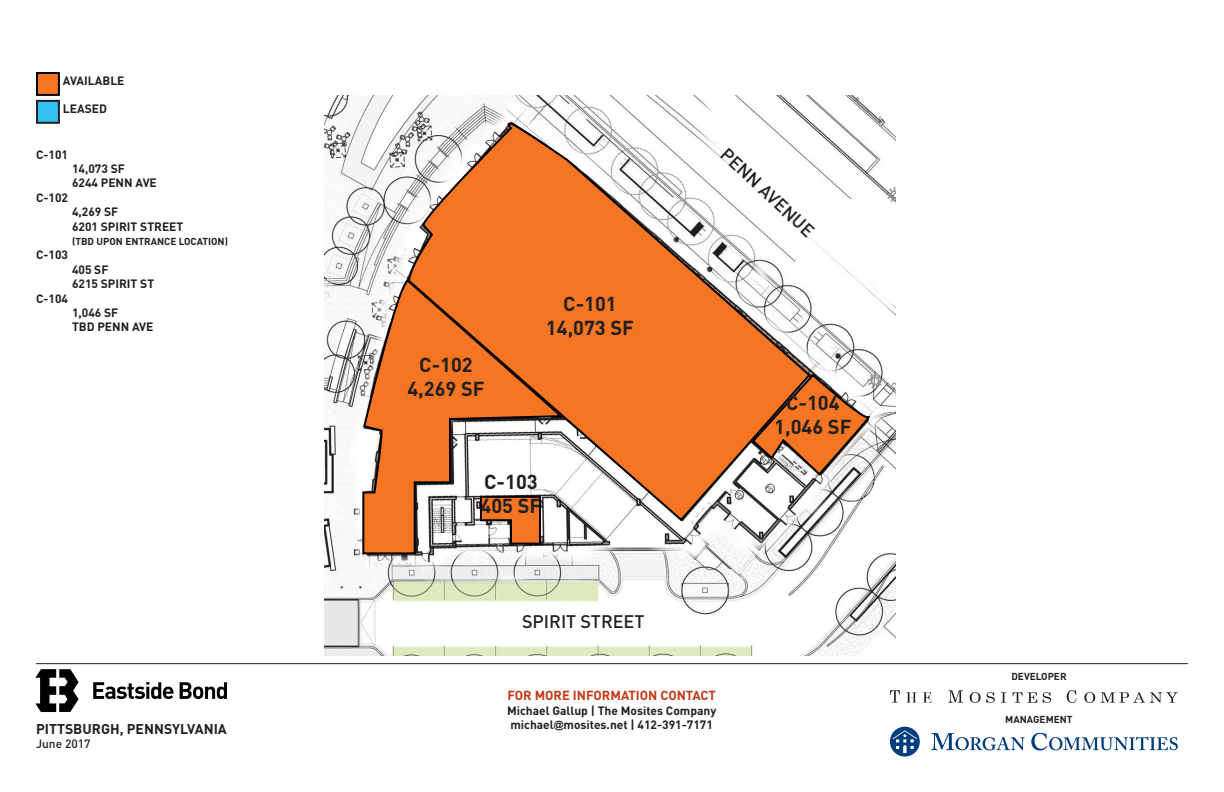
<style>
.page{position:relative;width:1224px;height:792px;background:#fff}
.page>*{position:absolute;margin:0;border:0;box-sizing:border-box;transform-origin:0 0}
.t1{font:700 20px/24px "DINOT";color:#231f20;text-align:center}
.t2{font:500 18px "DINOT";color:#231f20}
.t3{font:700 14px "DINOT";color:#231f20}
.t4{font:700 13px "DINOT";color:#c43915}
.t5{font:700 12px/14.4px "DINOT";color:#231f20}
.t6{font:500 12px "DINOT";color:#231f20}
.t7{font:700 10px "DINOT";color:#231f20}
.s1{font-family:"Arial";font-size:10px}
</style>
<div class="page">
<hr style="left:36px;top:663px;width:1152px;height:1px;background:#231f20">
<svg style="left:93px;top:682px;width:134px;height:17px"></svg>
<svg style="left:35px;top:669px;width:44px;height:43px"></svg>
<svg style="left:907px;top:692px;width:9px;height:11px"></svg>
<svg style="left:923px;top:692px;width:8px;height:11px"></svg>
<svg style="left:948px;top:690px;width:15px;height:13px"></svg>
<svg style="left:970px;top:692px;width:25px;height:11px"></svg>
<svg style="left:1001px;top:692px;width:5px;height:11px"></svg>
<svg style="left:1013px;top:692px;width:24px;height:11px"></svg>
<svg style="left:1043px;top:692px;width:8px;height:11px"></svg>
<svg style="left:1067px;top:690px;width:9px;height:13px"></svg>
<svg style="left:1084px;top:692px;width:11px;height:11px"></svg>
<svg style="left:1101px;top:692px;width:77px;height:11px"></svg>
<svg style="left:890px;top:690px;width:10px;height:13px"></svg>
<svg style="left:890px;top:727px;width:30px;height:30px"></svg>
<svg style="left:931px;top:733px;width:93px;height:17px"></svg>
<svg style="left:1031px;top:733px;width:147px;height:17px"></svg>
<img style="left:324px;top:95px;width:571px;height:560px">
<svg style="left:407px;top:120px;width:405px;height:403px"></svg>
<svg style="left:361px;top:279px;width:205px;height:276px"></svg>
<svg style="left:479px;top:495px;width:63px;height:52px"></svg>
<svg style="left:750px;top:375px;width:124px;height:104px"></svg>
<div style="left:36px;top:72px;width:24px;height:24px;background:#f57523;border:2px solid #000"></div>
<div style="left:37px;top:101px;width:22px;height:22px;background:#33c2f1"></div>
<div style="left:36px;top:100px;width:24px;height:24px;border:2px solid #231f20"></div>
<p class="t5" style="left:63px;top:73px;width:63px">AVAILABLE</p>
<p class="t5" style="left:63px;top:101px;width:46px">LEASED</p>
<p class="t5" style="left:36px;top:147px;width:34px">C-101</p>
<p class="t5" style="left:72px;top:161px;width:86px">14,073 SF<br>6244 PENN AVE</p>
<p class="t5" style="left:36px;top:190px;width:34px">C-102</p>
<p class="t5" style="left:72px;top:204px;width:113px">4,269 SF<br>6201 SPIRIT STREET</p>
<p class="t7" style="left:72px;top:235px;width:158px">(TBD UPON ENTRANCE LOCATION)</p>
<p class="t5" style="left:36px;top:248px;width:34px">C-103</p>
<p class="t5" style="left:72px;top:262px;width:84px">405 SF<br>6215 SPIRIT ST</p>
<p class="t5" style="left:36px;top:291px;width:34px">C-104</p>
<p class="t5" style="left:72px;top:305px;width:83px">1,046 SF<br>TBD PENN AVE</p>
<p class="t3" style="left:36px;top:719px;width:192px">PITTSBURGH, PENNSYLVANIA</p>
<p class="t6" style="left:36px;top:734px;width:56px">June 2017</p>
<h1 class="t1" style="left:407px;top:352px;width:79px">C-102<br>4,269 SF</h1>
<h1 class="t1" style="left:546px;top:291px;width:90px">C-101<br>14,073 SF</h1>
<h1 class="t1" style="left:481px;top:470px;width:62px;text-align:left">C-103<br>405 SF</h1>
<h2 class="t2" style="left:522px;top:608px;width:124px">SPIRIT STREET</h2>
<h2 class="t2" style="left:733px;top:141px;width:122px;rotate:43deg">PENN AVENUE</h2>
<h1 class="t1" style="left:774px;top:390px;width:79px">C-104<br>1,046 SF</h1>
<p class="t4" style="left:507px;top:687px;width:210px">FOR MORE INFORMATION CONTACT</p>
<p class="t5" style="left:507px;top:703px;width:211px">Michael Gallup | The Mosites Company michael<span class="s1">@</span>mosites.net | 412-391-7171</p>
<p class="t7" style="left:1011px;top:670px;width:57px">DEVELOPER</p>
<p class="t7" style="left:1005px;top:713px;width:69px">MANAGEMENT</p>
</div>
